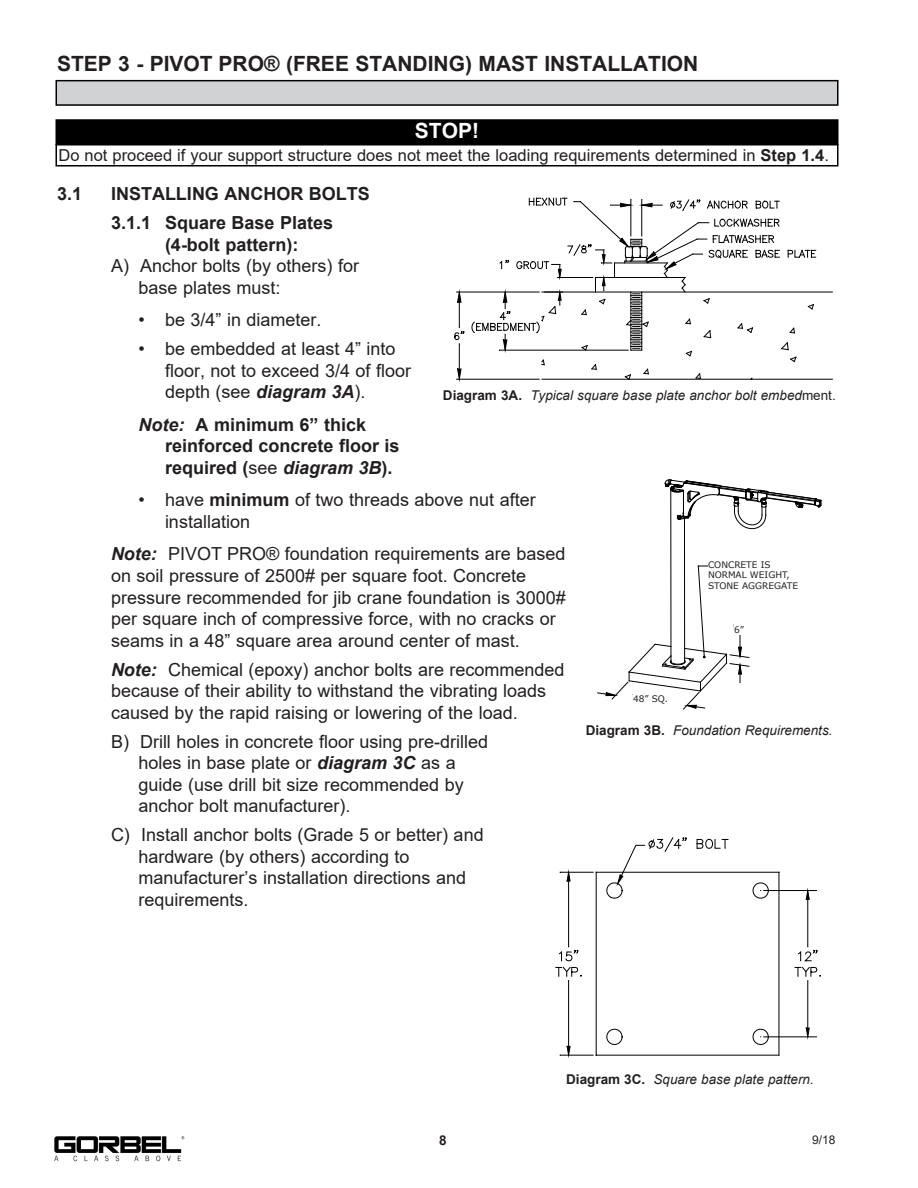
<style>
.page{position:relative;width:918px;height:1188px;background:#fff}
.page>*{position:absolute;margin:0;border:0;box-sizing:border-box;transform-origin:0 0}
.t1{font:700 21px "Arial";color:#231f20}
.t2{font:700 21px "Arial";color:#fff}
.t3{font:18px/21.6px "Arial";color:#231f20}
.t4{font:700 18px "Arial";color:#231f20}
.t5{font:16.5px "Arial";color:#231f20}
.t6{font:italic 13.5px "Arial";color:#231f20}
.t7{font:700 13.5px "Arial";color:#231f20}
.t8{font:12px "Arial";color:#231f20}
.t9{font:9px/10.8px "Verdana";color:#231f20}
.s1{font-weight:700}
.s2{font-weight:700;font-style:italic}
.s3{font-style:italic}
.s4{font-weight:400}
.s5{font-weight:700;font-style:normal}
.s6{font-style:normal}
</style>
<div class="page">
<div style="left:56px;top:120px;width:782px;height:24px;background:#000"></div>
<div style="left:56px;top:119px;width:782px;height:26px;border:2px solid #000"></div>
<div style="left:56px;top:144px;width:782px;height:23px;border:2px solid #000"></div>
<img style="left:54px;top:1136px;width:131px;height:26px">
<hr style="left:684px;top:518px;width:1px;height:144px;background:#000">
<hr style="left:671px;top:490px;width:1px;height:172px;background:#000">
<svg style="left:665px;top:479px;width:157px;height:50px"></svg>
<svg style="left:597px;top:561px;width:153px;height:149px"></svg>
<hr style="left:542px;top:379px;width:290px;height:1px;background:#000">
<hr style="left:542px;top:292px;width:290px;height:1px;background:#000">
<hr style="left:457px;top:292px;width:82px;height:1px;background:#000">
<hr style="left:457px;top:379px;width:82px;height:1px;background:#000">
<svg style="left:455px;top:292px;width:9px;height:87px"></svg>
<svg style="left:472px;top:198px;width:344px;height:181px"></svg>
<svg style="left:555px;top:837px;width:266px;height:219px"></svg>
<hr style="left:779px;top:872px;width:1px;height:183px;background:#000">
<hr style="left:560px;top:872px;width:33px;height:1px;background:#000">
<hr style="left:560px;top:1055px;width:33px;height:1px;background:#000">
<hr style="left:568px;top:881px;width:1px;height:66px;background:#000">
<hr style="left:568px;top:981px;width:1px;height:65px;background:#000">
<svg style="left:567px;top:872px;width:3px;height:9px"></svg>
<svg style="left:559px;top:950px;width:19px;height:11px"></svg>
<svg style="left:556px;top:967px;width:25px;height:9px"></svg>
<svg style="left:567px;top:1046px;width:3px;height:10px"></svg>
<hr style="left:764px;top:1037px;width:53px;height:1px;background:#000">
<hr style="left:764px;top:890px;width:53px;height:1px;background:#000">
<hr style="left:808px;top:981px;width:1px;height:47px;background:#000">
<hr style="left:808px;top:899px;width:1px;height:48px;background:#000">
<svg style="left:806px;top:1028px;width:3px;height:9px"></svg>
<svg style="left:799px;top:950px;width:18px;height:11px"></svg>
<svg style="left:795px;top:967px;width:26px;height:9px"></svg>
<svg style="left:806px;top:891px;width:3px;height:8px"></svg>
<svg style="left:596px;top:838px;width:183px;height:218px"></svg>
<div style="left:56px;top:80px;width:783px;height:26px;background:#d1d2d4;border:2px solid #000"></div>
<div style="left:708px;top:561px;width:94px;height:36px;background:#fff"></div>
<div style="left:734px;top:615px;width:12px;height:20px;background:#fff"></div>
<div style="left:621px;top:695px;width:59px;height:13px;background:#fff"></div>
<p class="t1" style="left:57px;top:49px;width:643px">STEP 3 - PIVOT PRO® (FREE STANDING) MAST INSTALLATION</p>
<p class="t2" style="left:415px;top:115px;width:66px">STOP!</p>
<p class="t5" style="left:58px;top:144px;width:772px">Do not proceed if your support structure does not meet the loading requirements determined in <span class="s1">Step 1.4</span>.</p>
<p class="t4" style="left:57px;top:181px;width:27px">3.1</p>
<p class="t4" style="left:111px;top:181px;width:260px">INSTALLING ANCHOR BOLTS</p>
<p class="t4" style="left:111px;top:210px;width:224px">3.1.1 Square Base Plates</p>
<p class="t4" style="left:165px;top:232px;width:135px">(4-bolt pattern):</p>
<p class="t3" style="left:111px;top:255px;width:250px">A) Anchor bolts (by others) for</p>
<p class="t3" style="left:139px;top:277px;width:144px">base plates must:</p>
<p class="t3" style="left:139px;top:309px;width:185px">• be 3/4” in diameter.</p>
<p class="t3" style="left:139px;top:338px;width:259px">• be embedded at least 4” into</p>
<p class="t3" style="left:165px;top:360px;width:248px">floor, not to exceed 3/4 of floor</p>
<p class="t3" style="left:165px;top:381px;width:202px">depth (see <span class="s2">diagram 3A</span>).</p>
<p class="t4" style="left:139px;top:412px;width:229px"><span class="s3">Note:</span> A minimum 6” thick</p>
<p class="t4" style="left:165px;top:433px;width:236px">reinforced concrete floor is</p>
<p class="t4" style="left:165px;top:455px;width:229px">required (<span class="s4">see</span> <span class="s3">diagram 3B</span>).</p>
<p class="t3" style="left:165px;top:489px;width:372px;text-indent:-26px">• have <span class="s1">minimum</span> of two threads above nut after installation</p>
<p class="t3" style="left:111px;top:543px;width:456px"><span class="s2">Note:</span> PIVOT PRO® foundation requirements are based on soil pressure of 2500# per square foot. Concrete</p>
<p class="t3" style="left:111px;top:586px;width:456px">pressure recommended for jib crane foundation is 3000# per square inch of compressive force, with no cracks or seams in a 48” square area around center of mast.</p>
<p class="t3" style="left:111px;top:658px;width:455px"><span class="s2">Note:</span> Chemical (epoxy) anchor bolts are recommended because of their ability to withstand the vibrating loads caused by the rapid raising or lowering of the load.</p>
<p class="t3" style="left:111px;top:730px;width:379px">B) Drill holes in concrete floor using pre-drilled</p>
<p class="t3" style="left:139px;top:752px;width:319px">holes in base plate or <span class="s2">diagram 3C</span> as a</p>
<p class="t3" style="left:139px;top:774px;width:327px">guide (use drill bit size recommended by</p>
<p class="t3" style="left:139px;top:795px;width:214px">anchor bolt manufacturer).</p>
<p class="t3" style="left:111px;top:824px;width:374px">C) Install anchor bolts (Grade 5 or better) and</p>
<p class="t3" style="left:139px;top:846px;width:273px">hardware (by others) according to</p>
<p class="t3" style="left:139px;top:867px;width:329px">manufacturer’s installation directions and</p>
<p class="t3" style="left:139px;top:889px;width:112px">requirements.</p>
<p class="t6" style="left:443px;top:386px;width:394px"><span class="s5">Diagram 3A.</span> Typical square base plate anchor bolt embed<span class="s6">ment.</span></p>
<p class="t9" style="left:708px;top:559px;width:92px">CONCRETE IS<br>NORMAL WEIGHT,<br>STONE AGGREGATE</p>
<p class="t9" style="left:734px;top:624px;width:11px">6”</p>
<p class="t9" style="left:633px;top:693px;width:37px">48” SQ.</p>
<p class="t6" style="left:586px;top:721px;width:248px"><span class="s5">Diagram 3B.</span> Foundation Requirements.</p>
<p class="t6" style="left:566px;top:1070px;width:249px"><span class="s5">Diagram 3C.</span> Square base plate pattern.</p>
<p class="t7" style="left:439px;top:1131px;width:9px">8</p>
<p class="t8" style="left:812px;top:1132px;width:25px">9/18</p>
</div>
